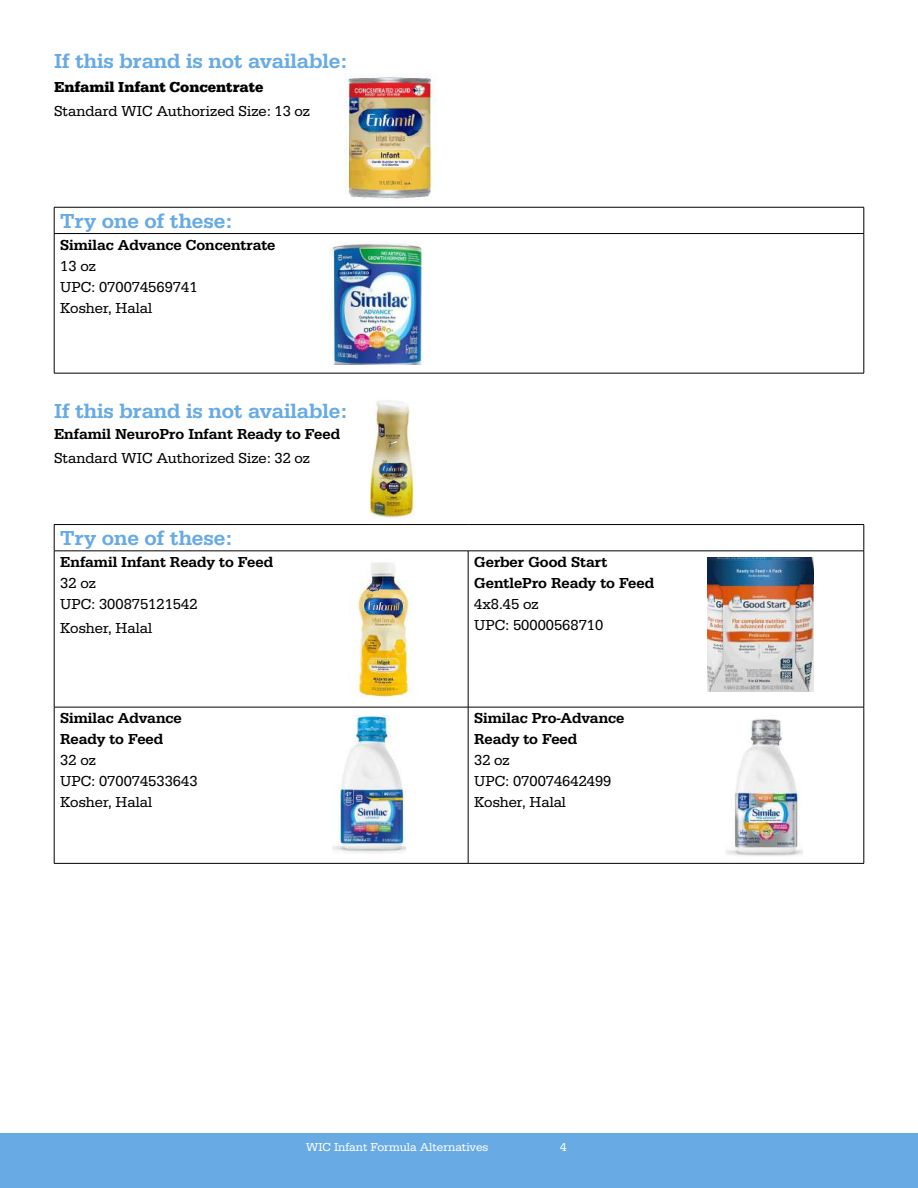
<style>
.page{position:relative;width:918px;height:1188px;background:#fff}
.page>*{position:absolute;margin:0;border:0;box-sizing:border-box;transform-origin:0 0}
.t1{font:500 21px "Serifa";color:#67aae4}
.t2{font:15px/21px "Serifa";color:#000}
.t3{font:500 15px/21px "Serifa";color:#000}
.t4{font:700 15px "Serifa";color:#000}
.t5{font:12px "Serifa";color:#fff}
</style>
<div class="page">
<div style="left:0;top:1133px;width:918px;height:55px;background:#67aae4"></div>
<hr style="left:54px;top:207px;width:810px;height:1px;background:#000">
<svg style="left:54px;top:207px;width:1px;height:26px"></svg>
<svg style="left:864px;top:207px;width:1px;height:26px"></svg>
<hr style="left:54px;top:233px;width:810px;height:1px;background:#000">
<hr style="left:54px;top:234px;width:1px;height:139px;background:#000">
<hr style="left:864px;top:234px;width:1px;height:139px;background:#000">
<hr style="left:54px;top:373px;width:810px;height:1px;background:#000">
<img style="left:329px;top:241px;width:94px;height:123px">
<hr style="left:54px;top:524px;width:414px;height:1px;background:#000">
<svg style="left:54px;top:525px;width:1px;height:26px"></svg>
<hr style="left:468px;top:524px;width:396px;height:1px;background:#000">
<svg style="left:864px;top:525px;width:1px;height:26px"></svg>
<hr style="left:54px;top:551px;width:414px;height:1px;background:#000">
<hr style="left:54px;top:551px;width:1px;height:156px;background:#000">
<hr style="left:468px;top:551px;width:396px;height:1px;background:#000">
<hr style="left:468px;top:551px;width:1px;height:156px;background:#000">
<hr style="left:864px;top:551px;width:1px;height:156px;background:#000">
<hr style="left:54px;top:707px;width:414px;height:1px;background:#000">
<hr style="left:54px;top:707px;width:1px;height:156px;background:#000">
<hr style="left:468px;top:707px;width:396px;height:1px;background:#000">
<hr style="left:468px;top:707px;width:1px;height:156px;background:#000">
<hr style="left:864px;top:707px;width:1px;height:156px;background:#000">
<hr style="left:54px;top:863px;width:414px;height:1px;background:#000">
<hr style="left:468px;top:863px;width:396px;height:1px;background:#000">
<img style="left:368px;top:400px;width:47px;height:119px">
<img style="left:352px;top:562px;width:58px;height:135px">
<img style="left:707px;top:558px;width:106px;height:134px">
<img style="left:333px;top:716px;width:72px;height:138px">
<img style="left:726px;top:719px;width:76px;height:137px">
<img style="left:345px;top:73px;width:92px;height:127px">
<h1 class="t1" style="left:54px;top:49px;width:294px">If this brand is not available:</h1>
<p class="t4" style="left:54px;top:78px;width:211px">Enfamil Infant Concentrate</p>
<p class="t2" style="left:54px;top:101px;width:258px">Standard WIC Authorized Size: 13 oz</p>
<h1 class="t1" style="left:60px;top:208px;width:173px">Try one of these:</h1>
<p class="t3" style="left:60px;top:234px;width:217px">Similac Advance Concentrate</p>
<p class="t2" style="left:60px;top:255px;width:139px">13 oz<br>UPC: 070074569741<br>Kosher, Halal</p>
<h1 class="t1" style="left:54px;top:399px;width:294px">If this brand is not available:</h1>
<p class="t3" style="left:54px;top:423px;width:288px">Enfamil NeuroPro Infant Ready to Feed</p>
<p class="t2" style="left:54px;top:448px;width:258px">Standard WIC Authorized Size: 32 oz</p>
<h1 class="t1" style="left:60px;top:526px;width:173px">Try one of these:</h1>
<p class="t3" style="left:60px;top:552px;width:214px">Enfamil Infant Ready to Feed</p>
<p class="t2" style="left:60px;top:573px;width:139px">32 oz<br>UPC: 300875121542</p>
<p class="t2" style="left:60px;top:618px;width:93px">Kosher, Halal</p>
<p class="t3" style="left:60px;top:708px;width:123px">Similac Advance<br>Ready to Feed</p>
<p class="t2" style="left:60px;top:750px;width:139px">32 oz<br>UPC: 070074533643<br>Kosher, Halal</p>
<p class="t3" style="left:474px;top:552px;width:182px">Gerber Good Start<br>GentlePro Ready to Feed</p>
<p class="t2" style="left:474px;top:594px;width:131px">4x8.45 oz<br>UPC: 50000568710</p>
<p class="t3" style="left:474px;top:708px;width:152px">Similac Pro-Advance<br>Ready to Feed</p>
<p class="t2" style="left:474px;top:750px;width:139px">32 oz<br>UPC: 070074642499<br>Kosher, Halal</p>
<p class="t5" style="left:306px;top:1140px;width:184px">WIC Infant Formula Alternatives</p>
<p class="t5" style="left:560px;top:1140px;width:8px">4</p>
</div>
